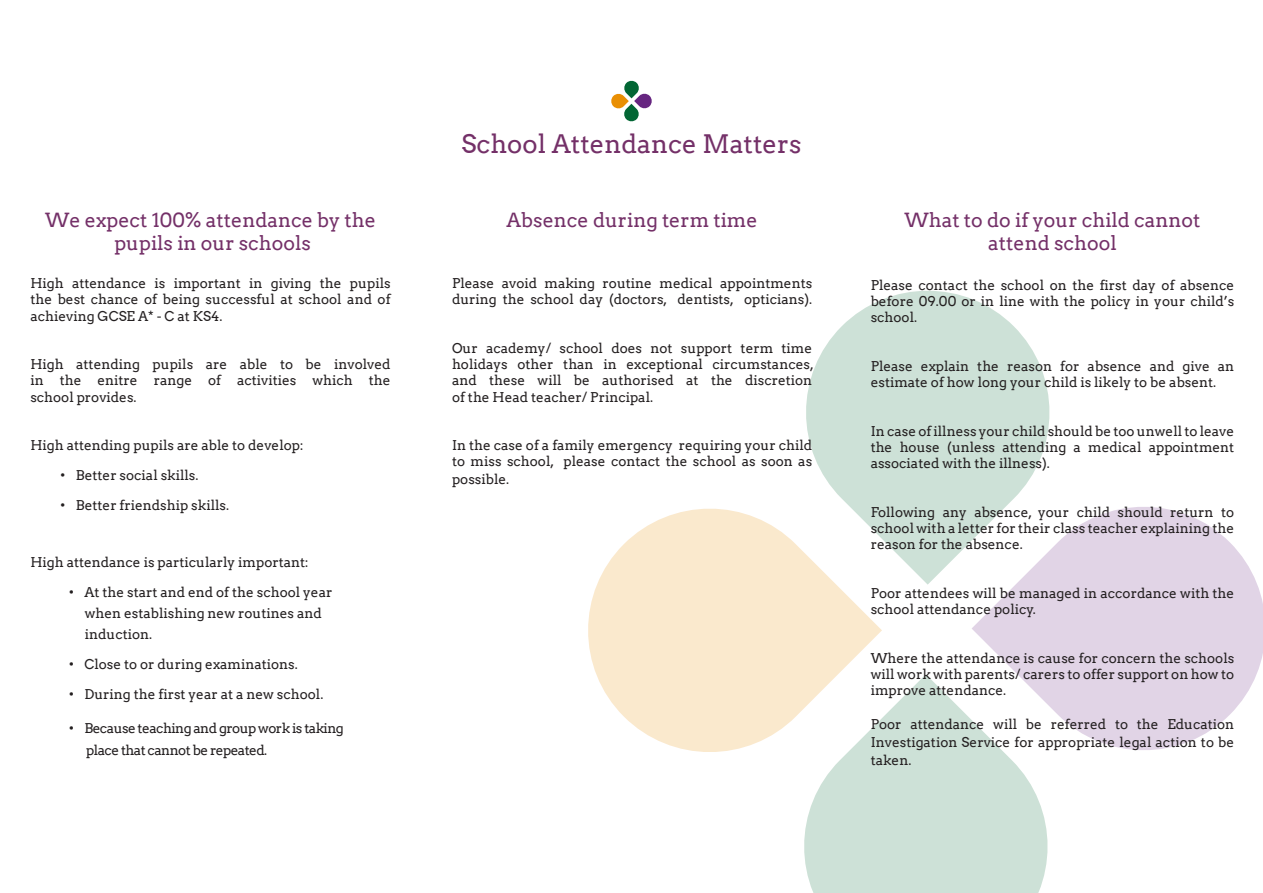
<style>
.page{position:relative;width:1263px;height:893px;background:#fff}
.page>*{position:absolute;margin:0;border:0;box-sizing:border-box;transform-origin:0 0}
.t1{font:25.5px "Arvo";color:#743068}
.t2{font:19.5px "Arvo";color:#743068}
.t3{font:13.5px/16.2px "Arvo";color:#231f20;text-align:justify}
.t4{font:13.5px "Arvo";letter-spacing:-.04em;color:#231f20}
</style>
<div class="page">
<svg style="left:804px;top:674px;width:244px;height:219px;background:#d2e4db"></svg>
<svg style="left:588px;top:508px;width:294px;height:256px;fill:#fae9cd"></svg>
<svg style="left:971px;top:507px;width:292px;height:255px;fill:#e1d4e6"></svg>
<svg style="left:794px;top:291px;width:267px;height:294px;fill:#cde1d7"></svg>
<svg style="left:611px;top:80px;width:41px;height:42px"></svg>
<p class="t2" style="left:45px;top:208px;width:332px">We expect 100% attendance by the</p>
<p class="t2" style="left:114px;top:232px;width:198px">pupils in our schools</p>
<p class="t3" style="left:30px;top:275px;width:362px">High attendance is important in giving the pupils the best chance of being successful at school and of achieving GCSE A* - C at KS4.</p>
<p class="t3" style="left:30px;top:356px;width:362px">High attending pupils are able to be involved</p>
<p class="t3" style="left:30px;top:372px;width:362px">in the enitre range of activities which the</p>
<p class="t3" style="left:30px;top:389px;width:108px">school provides.</p>
<p class="t3" style="left:30px;top:437px;width:275px">High attending pupils are able to develop:</p>
<p class="t3" style="left:60px;top:467px;width:140px">• Better social skills.</p>
<p class="t3" style="left:60px;top:497px;width:170px">• Better friendship skills.</p>
<p class="t3" style="left:30px;top:554px;width:280px">High attendance is particularly important:</p>
<p class="t3" style="left:69px;top:584px;width:265px">• At the start and end of the school year</p>
<p class="t3" style="left:85px;top:605px;width:238px">when establishing new routines and</p>
<p class="t3" style="left:85px;top:626px;width:69px">induction.</p>
<p class="t3" style="left:69px;top:656px;width:231px">• Close to or during examinations.</p>
<p class="t3" style="left:69px;top:686px;width:256px">• During the first year at a new school.</p>
<p class="t4" style="left:69px;top:720px;width:277px">• Because teaching and group work is taking</p>
<p class="t4" style="left:86px;top:742px;width:183px">place that cannot be repeated.</p>
<p class="t1" style="left:461px;top:129px;width:342px">School Attendance Matters</p>
<p class="t2" style="left:507px;top:208px;width:253px">Absence during term time</p>
<p class="t3" style="left:452px;top:275px;width:362px">Please avoid making routine medical appointments</p>
<p class="t3" style="left:452px;top:291px;width:362px">during the school day (doctors, dentists, opticians).</p>
<p class="t3" style="left:452px;top:340px;width:362px">Our academy/ school does not support term time</p>
<p class="t3" style="left:452px;top:356px;width:363px">holidays other than in exceptional circumstances,</p>
<p class="t3" style="left:452px;top:372px;width:362px">and these will be authorised at the discretion</p>
<p class="t3" style="left:452px;top:389px;width:203px">of the Head teacher/ Principal.</p>
<p class="t3" style="left:452px;top:437px;width:362px">In the case of a family emergency requiring your child to miss school, please contact the school as soon as</p>
<p class="t3" style="left:452px;top:471px;width:59px">possible.</p>
<p class="t2" style="left:904px;top:208px;width:298px">What to do if your child cannot</p>
<p class="t2" style="left:988px;top:232px;width:130px">attend school</p>
<p class="t3" style="left:871px;top:277px;width:365px">Please contact the school on the first day of absence before 09.00 or in line with the policy in your child’s school.</p>
<p class="t3" style="left:871px;top:358px;width:365px">Please explain the reason for absence and give an estimate of how long your child is likely to be absent.</p>
<p class="t3" style="left:871px;top:423px;width:365px">In case of illness your child should be too unwell to leave the house (unless attending a medical appointment associated with the illness).</p>
<p class="t3" style="left:871px;top:504px;width:365px">Following any absence, your child should return to school with a letter for their class teacher explaining the reason for the absence.</p>
<p class="t3" style="left:871px;top:585px;width:365px">Poor attendees will be managed in accordance with the school attendance policy.</p>
<p class="t3" style="left:871px;top:650px;width:365px">Where the attendance is cause for concern the schools will work with parents/ carers to offer support on how to improve attendance.</p>
<p class="t3" style="left:871px;top:715px;width:365px;line-height:18px">Poor attendance will be referred to the Education Investigation Service for appropriate legal action to be taken.</p>
</div>
